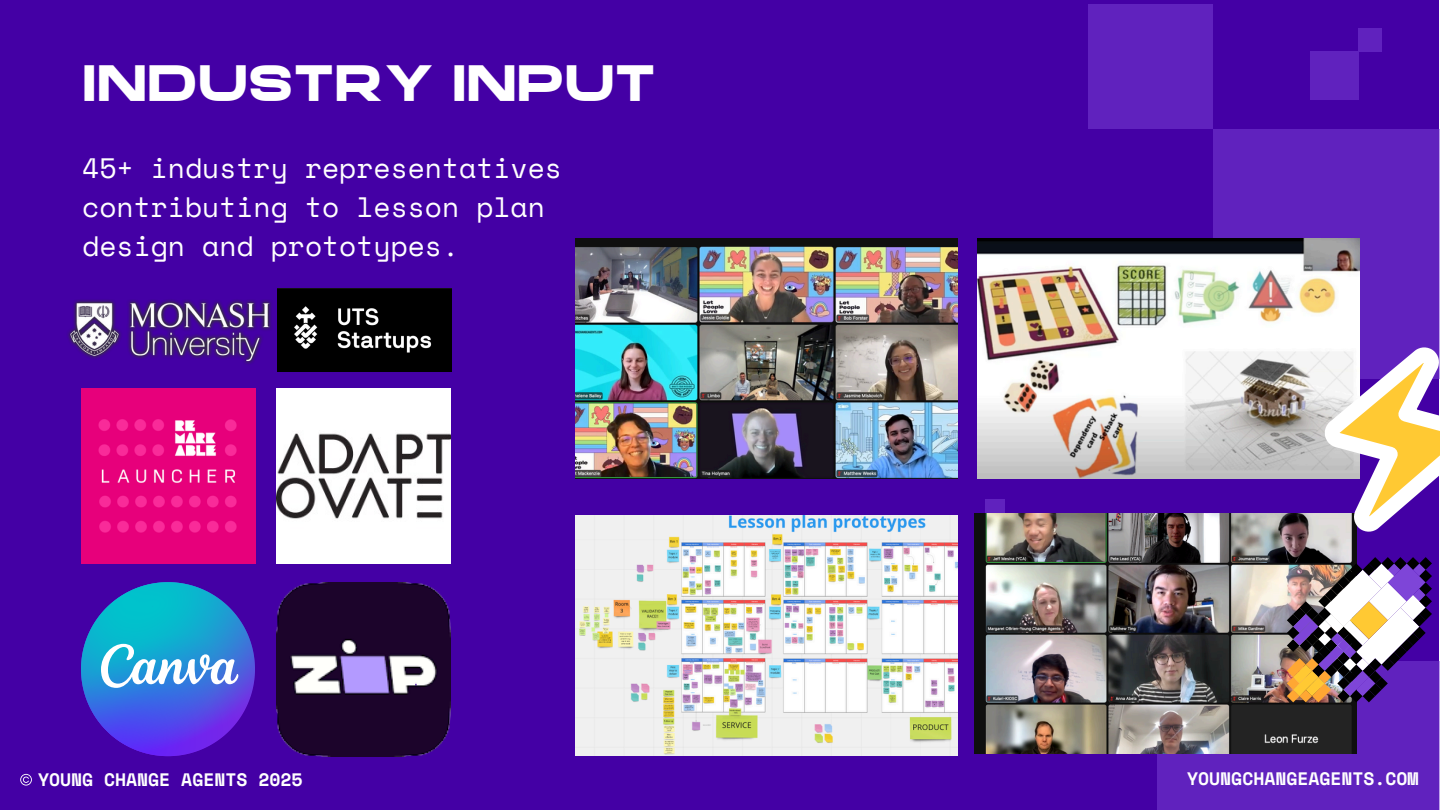
<style>
.page{position:relative;width:1440px;height:810px;background:#fff}
.page>*{position:absolute;margin:0;border:0;box-sizing:border-box;transform-origin:0 0}
.t1{font:700 50px "Mortend";color:#fff}
.t2{font:28px/39px "Space Mono";color:#fff}
.t3{font:700 18px "Space Mono";color:#fff}
</style>
<div class="page">
<div style="left:0;top:0;width:1438px;height:810px;background:#4400a5"></div>
<div style="left:1310px;top:662px;width:130px;height:148px;background:#6022be"></div>
<div style="left:1158px;top:662px;width:152px;height:148px;background:#6022be"></div>
<div style="left:1338px;top:129px;width:102px;height:125px;background:#6022be"></div>
<div style="left:1338px;top:254px;width:102px;height:125px;background:#6022be"></div>
<svg style="left:985px;top:499px;width:20px;height:15px"></svg>
<div style="left:1213px;top:129px;width:125px;height:125px;background:#6022be"></div>
<div style="left:1310px;top:52px;width:49px;height:48px;background:#6022be"></div>
<div style="left:1359px;top:29px;width:23px;height:23px;background:#6022be"></div>
<div style="left:1088px;top:4px;width:125px;height:125px;background:#6022be"></div>
<img style="left:576px;top:238px;width:381px;height:240px">
<img style="left:975px;top:514px;width:381px;height:240px">
<img style="left:576px;top:516px;width:381px;height:240px">
<img style="left:977px;top:238px;width:382px;height:240px">
<svg style="left:1324px;top:346px;width:116px;height:186px"></svg>
<img style="left:1287px;top:557px;width:145px;height:145px">
<svg style="left:81px;top:582px;width:174px;height:174px"></svg>
<img style="left:276px;top:582px;width:174px;height:174px">
<img style="left:81px;top:389px;width:175px;height:174px">
<img style="left:276px;top:388px;width:175px;height:175px">
<img style="left:67px;top:300px;width:205px;height:89px">
<img style="left:277px;top:288px;width:174px;height:83px">
<svg style="left:20px;top:774px;width:12px;height:12px"></svg>
<p class="t1" style="left:82px;top:64px;width:575px">INDUSTRY INPUT</p>
<p class="t2" style="left:82px;top:148px;width:481px">45+ industry representatives contributing to lesson plan design and prototypes.</p>
<h1 class="t3" style="left:38px;top:766px;width:266px">YOUNG CHANGE AGENTS 2025</h1>
<p class="t3" style="left:1187px;top:764px;width:233px">YOUNGCHANGEAGENTS.COM</p>
</div>
